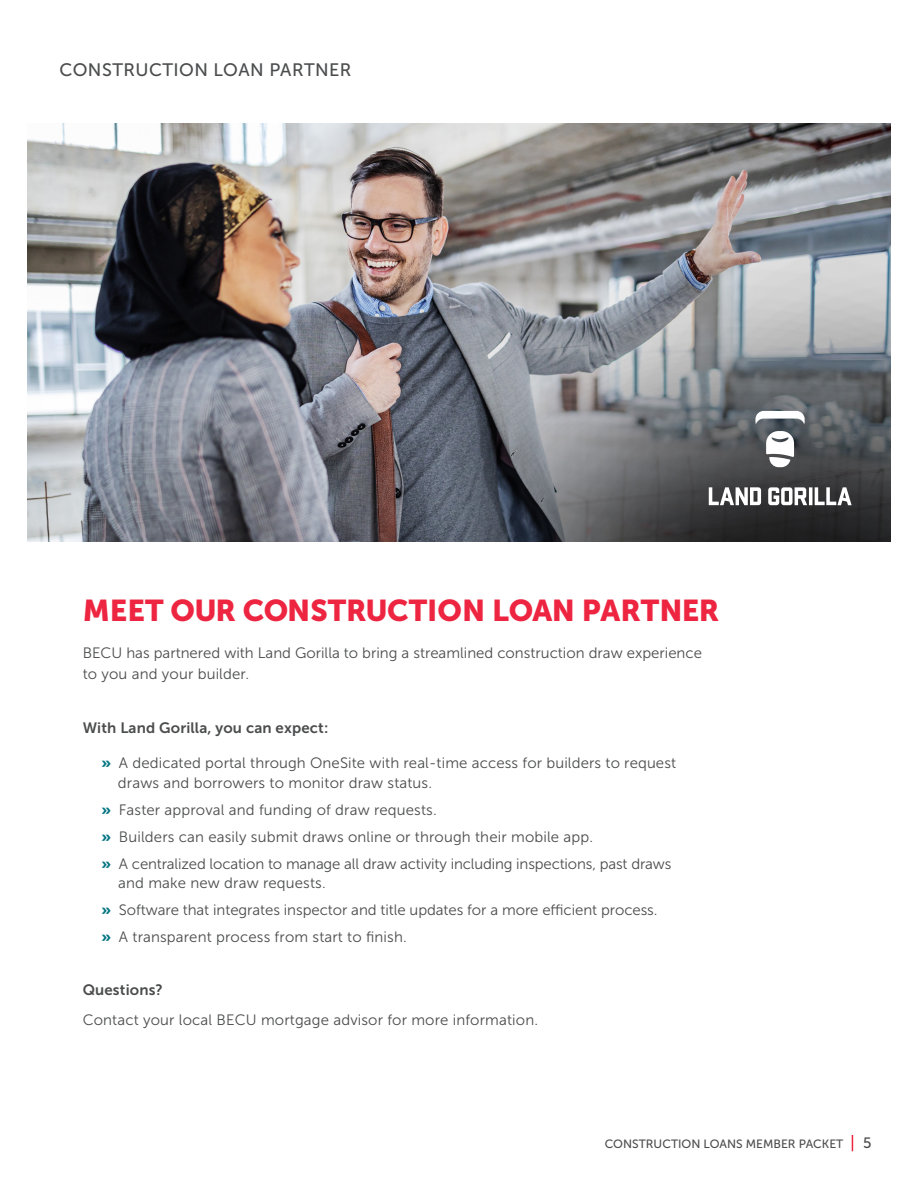
<style>
.page{position:relative;width:918px;height:1188px;background:#fff}
.page>*{position:absolute;margin:0;border:0;box-sizing:border-box;transform-origin:0 0}
.t1{font:30px "Museo Sans 900";color:#ed2541}
.t2{font:18px "Museo Sans 500";letter-spacing:.025em;color:#4b4c4d}
.Basic_Body{font:15px/27px "Museo Sans 300";letter-spacing:.01em;color:#4b4c4d}
.Sub_header{font:15px/21px "Museo Sans 300";color:#4b4c4d}
.Sub_header-2{font:15px "Museo Sans 700";letter-spacing:.01em;color:#4b4c4d}
.t3{font:15px "Museo Sans 500";color:#4b4c4d}
.t4{font:12px "Museo Sans 500";color:#4b4c4d}
.s1{font-family:"Museo Sans 900";color:#037582}
</style>
<div class="page">
<svg style="left:852px;top:1135px;width:1px;height:16px"></svg>
<img style="left:28px;top:123px;width:863px;height:418px">
<svg style="left:709px;top:411px;width:143px;height:94px;background:#6b6e70"></svg>
<p class="t2" style="left:59px;top:60px;width:294px">CONSTRUCTION LOAN PARTNER</p>
<p class="t1" style="left:83px;top:593px;width:638px">MEET OUR CONSTRUCTION LOAN PARTNER</p>
<p class="Sub_header" style="left:83px;top:643px;width:621px">BECU has partnered with Land Gorilla to bring a streamlined construction draw experience to you and your builder.</p>
<p class="Sub_header-2" style="left:83px;top:719px;width:247px">With Land Gorilla, you can expect:</p>
<p class="Basic_Body" style="left:118px;top:754px;width:560px;line-height:19.5px;text-indent:-16px"><span class="s1">»</span> A dedicated portal through OneSite with real-time access for builders to request draws and borrowers to monitor draw status.</p>
<p class="Basic_Body" style="left:102px;top:796px;width:571px"><span class="s1">»</span> Faster approval and funding of draw requests.<br><span class="s1">»</span> Builders can easily submit draws online or through their mobile app.<br><span class="s1">»</span> A centralized location to manage all draw activity including inspections, past draws</p>
<p class="Basic_Body" style="left:118px;top:870px;width:209px">and make new draw requests.</p>
<p class="Basic_Body" style="left:102px;top:897px;width:558px"><span class="s1">»</span> Software that integrates inspector and title updates for a more efficient process.</p>
<p class="Basic_Body" style="left:102px;top:924px;width:307px"><span class="s1">»</span> A transparent process from start to finish.</p>
<p class="Sub_header-2" style="left:83px;top:982px;width:82px">Questions?</p>
<p class="Sub_header" style="left:83px;top:1009px;width:457px">Contact your local BECU mortgage advisor for more information.</p>
<p class="t4" style="left:605px;top:1137px;width:240px">CONSTRUCTION LOANS MEMBER PACKET</p>
<p class="t3" style="left:863px;top:1135px;width:10px">5</p>
</div>
